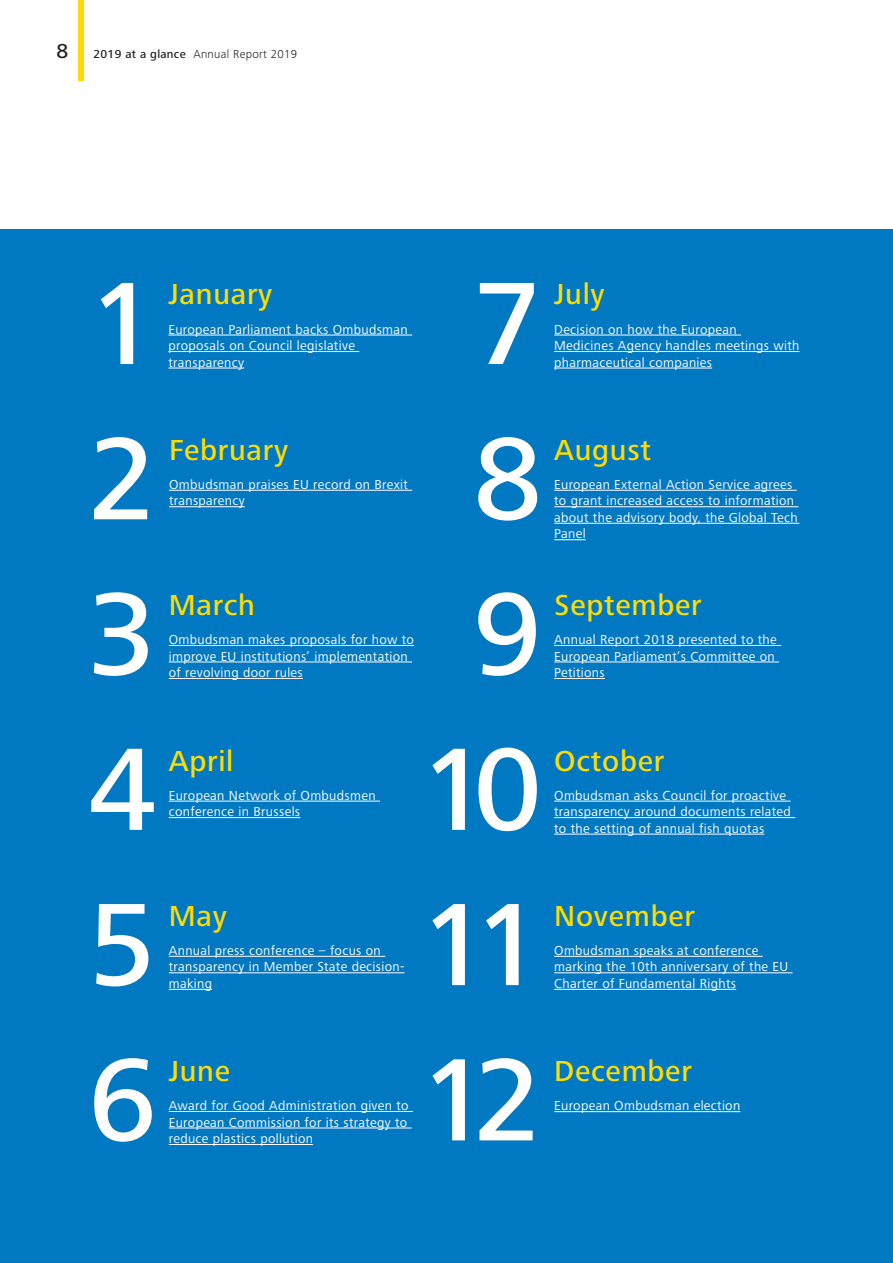
<style>
.page{position:relative;width:893px;height:1263px;background:#fff}
.page>*{position:absolute;margin:0;border:0;box-sizing:border-box;transform-origin:0 0}
.texte_At_a_glance{font:500 121.5px "Frutiger Next LTW1 G";color:#fff}
.mois_at_glance{font:500 30px "Frutiger Next LTW1 G";letter-spacing:.025em;color:#ffdc01}
.body_text{font:13.5px/16.5px "Frutiger Next LTW1 G";letter-spacing:.025em;color:#fff}
.t1{font:300 12px "Frutiger Next LTW1 G";letter-spacing:.025em;color:#231f20}
.s1{font-weight:500;font-size:21px}
.s2{font-weight:500}
</style>
<div class="page">
<div style="left:78px;top:0;width:6px;height:81px;background:#ffdc01"></div>
<div style="left:0;top:230px;width:893px;height:1033px;background:#0079c2"></div>
<hr style="left:168px;top:335px;width:244px;height:1px;background:#fff">
<hr style="left:168px;top:351px;width:191px;height:1px;background:#fff">
<hr style="left:168px;top:368px;width:76px;height:1px;background:#fff">
<hr style="left:169px;top:490px;width:243px;height:1px;background:#fff">
<hr style="left:169px;top:506px;width:76px;height:1px;background:#fff">
<hr style="left:169px;top:645px;width:245px;height:1px;background:#fff">
<hr style="left:169px;top:662px;width:243px;height:1px;background:#fff">
<hr style="left:169px;top:678px;width:134px;height:1px;background:#fff">
<hr style="left:169px;top:801px;width:211px;height:1px;background:#fff">
<hr style="left:169px;top:817px;width:131px;height:1px;background:#fff">
<hr style="left:169px;top:956px;width:216px;height:1px;background:#fff">
<hr style="left:169px;top:972px;width:235px;height:1px;background:#fff">
<hr style="left:169px;top:989px;width:43px;height:1px;background:#fff">
<hr style="left:169px;top:1111px;width:244px;height:1px;background:#fff">
<hr style="left:169px;top:1128px;width:243px;height:1px;background:#fff">
<hr style="left:169px;top:1144px;width:144px;height:1px;background:#fff">
<hr style="left:554px;top:335px;width:187px;height:1px;background:#fff">
<hr style="left:554px;top:351px;width:245px;height:1px;background:#fff">
<hr style="left:554px;top:368px;width:158px;height:1px;background:#fff">
<hr style="left:554px;top:490px;width:243px;height:1px;background:#fff">
<hr style="left:554px;top:506px;width:244px;height:1px;background:#fff">
<hr style="left:554px;top:523px;width:245px;height:1px;background:#fff">
<hr style="left:554px;top:539px;width:32px;height:1px;background:#fff">
<hr style="left:554px;top:645px;width:227px;height:1px;background:#fff">
<hr style="left:554px;top:662px;width:225px;height:1px;background:#fff">
<hr style="left:554px;top:678px;width:51px;height:1px;background:#fff">
<hr style="left:554px;top:801px;width:237px;height:1px;background:#fff">
<hr style="left:554px;top:817px;width:241px;height:1px;background:#fff">
<hr style="left:554px;top:834px;width:210px;height:1px;background:#fff">
<hr style="left:554px;top:956px;width:209px;height:1px;background:#fff">
<hr style="left:554px;top:972px;width:239px;height:1px;background:#fff">
<hr style="left:554px;top:989px;width:182px;height:1px;background:#fff">
<hr style="left:554px;top:1111px;width:186px;height:1px;background:#fff">
<p class="t1" style="left:56px;top:48px;width:242px"><span class="s1">8</span> <span class="s2">2019 at a glance</span> Annual Report 2019</p>
<p class="texte_At_a_glance" style="left:88px;top:254px;width:70px">1</p>
<p class="mois_at_glance" style="left:168px;top:277px;width:105px">January</p>
<p class="body_text" style="left:168px;top:321px;width:241px">European Parliament backs Ombudsman proposals on Council legislative transparency</p>
<p class="texte_At_a_glance" style="left:88px;top:409px;width:70px">2</p>
<p class="mois_at_glance" style="left:169px;top:432px;width:121px">February</p>
<p class="body_text" style="left:169px;top:477px;width:240px">Ombudsman praises EU record on Brexit transparency</p>
<p class="texte_At_a_glance" style="left:88px;top:565px;width:70px">3</p>
<p class="mois_at_glance" style="left:169px;top:588px;width:88px">March</p>
<p class="body_text" style="left:169px;top:632px;width:247px">Ombudsman makes proposals for how to improve EU institutions’ implementation of revolving door rules</p>
<p class="texte_At_a_glance" style="left:473px;top:254px;width:70px">7</p>
<p class="mois_at_glance" style="left:554px;top:277px;width:52px">July</p>
<p class="body_text" style="left:554px;top:321px;width:247px">Decision on how the European<br>Medicines Agency handles meetings with pharmaceutical companies</p>
<p class="texte_At_a_glance" style="left:473px;top:409px;width:70px">8</p>
<p class="mois_at_glance" style="left:554px;top:432px;width:98px">August</p>
<p class="body_text" style="left:554px;top:477px;width:245px">European External Action Service agrees to grant increased access to information about the advisory body, the Global Tech<br>Panel</p>
<p class="texte_At_a_glance" style="left:473px;top:565px;width:70px">9</p>
<p class="mois_at_glance" style="left:554px;top:588px;width:149px">September</p>
<p class="body_text" style="left:554px;top:632px;width:224px">Annual Report 2018 presented to the<br>European Parliament’s Committee on<br>Petitions</p>
<p class="texte_At_a_glance" style="left:88px;top:720px;width:70px">4</p>
<p class="mois_at_glance" style="left:169px;top:743px;width:66px">April</p>
<p class="body_text" style="left:169px;top:787px;width:208px">European Network of Ombudsmen conference in Brussels</p>
<p class="texte_At_a_glance" style="left:420px;top:720px;width:123px">10</p>
<p class="mois_at_glance" style="left:554px;top:743px;width:112px">October</p>
<p class="body_text" style="left:554px;top:787px;width:238px">Ombudsman asks Council for proactive transparency around documents related to the setting of annual fish quotas</p>
<p class="texte_At_a_glance" style="left:88px;top:875px;width:70px">5</p>
<p class="mois_at_glance" style="left:169px;top:898px;width:60px">May</p>
<p class="body_text" style="left:169px;top:943px;width:237px">Annual press conference – focus on transparency in Member State decision&shy;making</p>
<p class="texte_At_a_glance" style="left:420px;top:875px;width:123px">11</p>
<p class="mois_at_glance" style="left:554px;top:898px;width:142px">November</p>
<p class="body_text" style="left:554px;top:943px;width:236px">Ombudsman speaks at conference marking the 10th anniversary of the EU<br>Charter of Fundamental Rights</p>
<p class="texte_At_a_glance" style="left:88px;top:1030px;width:70px">6</p>
<p class="mois_at_glance" style="left:169px;top:1054px;width:63px">June</p>
<p class="body_text" style="left:169px;top:1098px;width:241px;text-align:justify">Award for Good Administration given to European Commission for its strategy to reduce plastics pollution</p>
<p class="texte_At_a_glance" style="left:420px;top:1030px;width:123px">12</p>
<p class="mois_at_glance" style="left:554px;top:1054px;width:139px">December</p>
<p class="body_text" style="left:554px;top:1098px;width:188px">European Ombudsman election</p>
</div>
